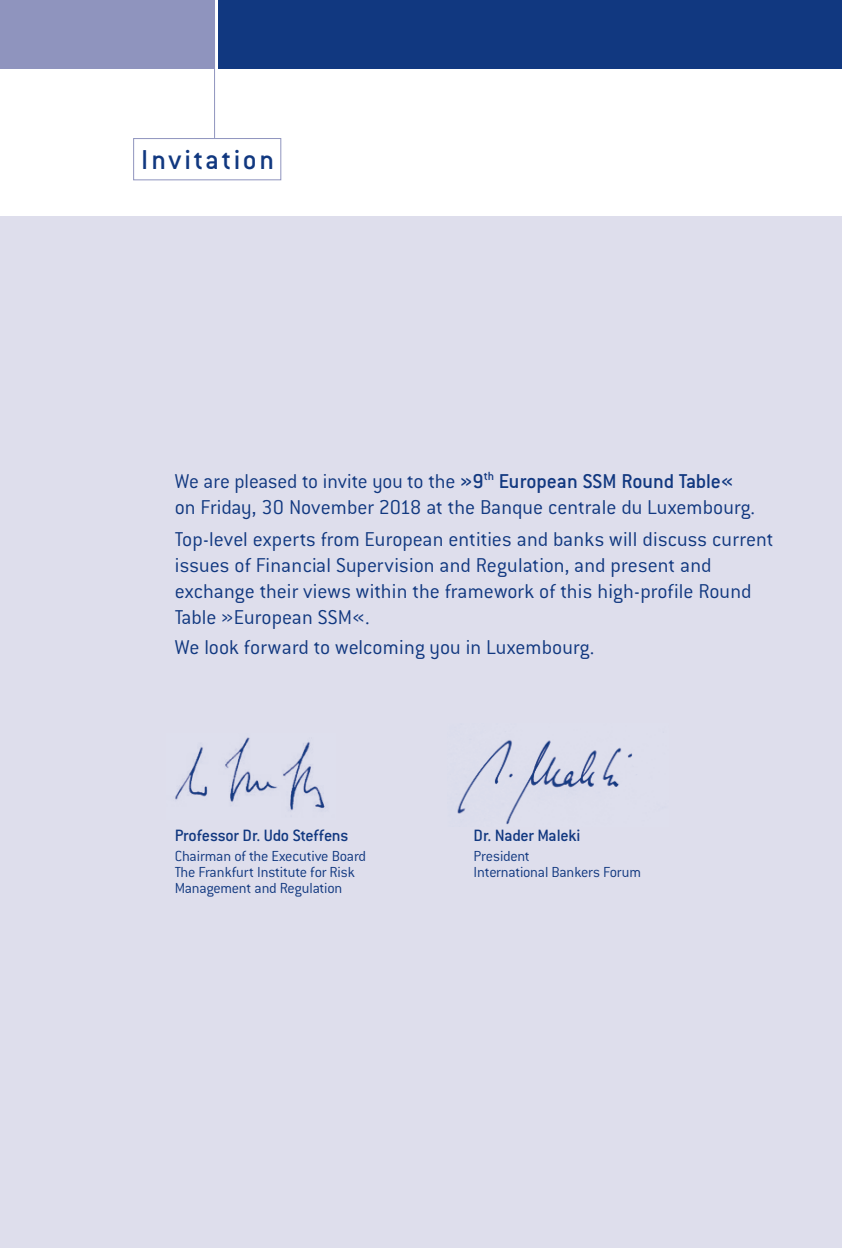
<style>
.page{position:relative;width:842px;height:1248px;background:#fff}
.page>*{position:absolute;margin:0;border:0;box-sizing:border-box;transform-origin:0 0}
.t1{font:500 30px "Conduit ITC";letter-spacing:.085em;color:#113880}
.t2{font:300 22px/26px "Conduit ITC";color:#113880}
.t3{font:500 18px "Conduit ITC";letter-spacing:-.015em;color:#113880}
.t4{font:300 16px/16px "Conduit ITC";letter-spacing:-.015em;color:#113880}
.s1{font-weight:500}
</style>
<div class="page">
<div style="left:0;top:0;width:215px;height:68px;background:#8f94be"></div>
<div style="left:0;top:216px;width:842px;height:1031px;background:#dedeec"></div>
<div style="left:133px;top:138px;width:148px;height:42px;border:1px solid #8f94be"></div>
<hr style="left:214px;top:0;width:1px;height:138px;background:#8f94be">
<div style="left:218px;top:0;width:624px;height:68px;background:#113880"></div>
<img style="left:175px;top:737px;width:150px;height:74px">
<img style="left:457px;top:740px;width:176px;height:85px">
<h1 class="t1" style="left:141px;top:150px;width:134px">Invitation</h1>
<p class="t2" style="left:175px;top:470px;width:582px">We are pleased to invite you to the <span class="s1">»9</span><sup>th</sup> <span class="s1">European SSM Round Table« </span>on Friday, 30 November 2018 at the Banque centrale du Luxembourg.</p>
<p class="t2" style="left:175px;top:528px;width:600px">Top-level experts from European entities and banks will discuss current issues of Financial Supervision and Regulation, and present and exchange their views within the framework of this high-profile Round Table »European SSM«.</p>
<p class="t2" style="left:175px;top:636px;width:421px">We look forward to welcoming you in Luxembourg.</p>
<p class="t3" style="left:175px;top:829px;width:175px">Professor Dr. Udo Steffens</p>
<p class="t4" style="left:175px;top:849px;width:193px">Chairman of the Executive Board<br>The Frankfurt Institute for Risk<br>Management and Regulation</p>
<p class="t3" style="left:474px;top:829px;width:108px">Dr. Nader Maleki</p>
<p class="t4" style="left:474px;top:849px;width:169px">President<br>International Bankers Forum</p>
</div>
